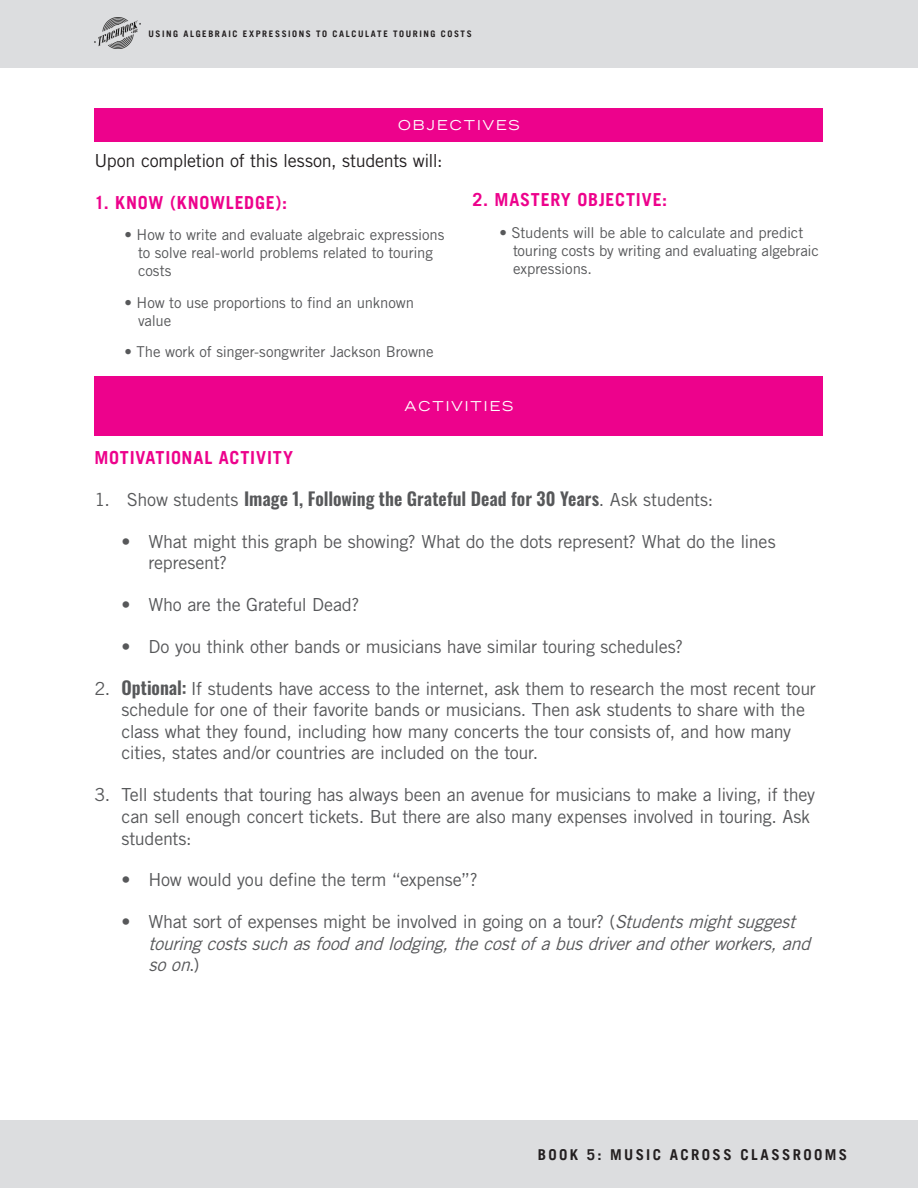
<style>
.page{position:relative;width:918px;height:1188px;background:#fff}
.page>*{position:absolute;margin:0;border:0;box-sizing:border-box;transform-origin:0 0}
.t1{font:18px/21.6px "Trade Gothic LT Std";letter-spacing:-.02em;color:#57585a}
.t2{font:italic 18px/21.6px "Trade Gothic LT Std";color:#57585a}
.t3{font:600 18px "Oswald";color:#57585a}
.PINK_SECTION_HEADER{font:700 18px "Trade Gothic LT";letter-spacing:.045em;color:#ed028c}
.BODY_COPY{font:18px "Trade Gothic LT Std";letter-spacing:-.02em;color:#231f20}
.INDENTED_BULLETS{font:15px/18px "Trade Gothic LT Std";letter-spacing:-.01em;color:#57585a}
.t4{font:700 15px "Trade Gothic LT";letter-spacing:.16em;color:#231f20}
.HEADER_IN_PINK_BAR{font:expanded 13.5px "Trade Gothic LT";letter-spacing:.15em;color:#fff}
.t5{font:700 9px "Trade Gothic LT";letter-spacing:.18em;color:#231f20}
.s1{font-family:"Trade Gothic LT Std";font-weight:400}
.s2{font-family:"Oswald";font-weight:600}
.s3{font-style:normal}
</style>
<div class="page">
<div style="left:0;top:0;width:918px;height:68px;background:#dcdddf"></div>
<img style="left:94px;top:18px;width:46px;height:30px">
<div style="left:0;top:1120px;width:918px;height:68px;background:#dcdddf"></div>
<div style="left:94px;top:108px;width:730px;height:34px;background:#ed028c"></div>
<div style="left:94px;top:376px;width:730px;height:60px;background:#ed028c"></div>
<p class="t5" style="left:148px;top:28px;width:325px">USING ALGEBRAIC EXPRESSIONS TO CALCULATE TOURING COSTS</p>
<p class="HEADER_IN_PINK_BAR" style="left:398px;top:116px;width:123px">OBJECTIVES</p>
<p class="BODY_COPY" style="left:94px;top:149px;width:350px">Upon completion of this lesson, students will:</p>
<p class="PINK_SECTION_HEADER" style="left:94px;top:191px;width:194px">1. KNOW (KNOWLEDGE):</p>
<p class="INDENTED_BULLETS" style="left:138px;top:226px;width:308px;text-indent:-14px">• How to write and evaluate algebraic expressions to solve real-world problems related to touring costs</p>
<p class="INDENTED_BULLETS" style="left:138px;top:293px;width:278px;text-indent:-14px">• How to use proportions to find an unknown value</p>
<p class="INDENTED_BULLETS" style="left:124px;top:343px;width:311px">• The work of singer-songwriter Jackson Browne</p>
<p class="PINK_SECTION_HEADER" style="left:472px;top:189px;width:196px">2. MASTERY OBJECTIVE:</p>
<p class="INDENTED_BULLETS" style="left:513px;top:223px;width:307px;text-indent:-14px">• Students will be able to calculate and predict touring costs by writing and evaluating algebraic expressions.</p>
<p class="HEADER_IN_PINK_BAR" style="left:405px;top:397px;width:110px">ACTIVITIES</p>
<p class="PINK_SECTION_HEADER" style="left:94px;top:446px;width:200px">MOTIVATIONAL ACTIVITY</p>
<p class="t3" style="left:94px;top:489px;width:620px"><span class="s1">1. Show students</span> Image 1, Following the Grateful Dead for 30 Years<span class="s1">. Ask students:</span></p>
<p class="t1" style="left:148px;top:530px;width:629px;text-indent:-27px">• What might this graph be showing? What do the dots represent? What do the lines represent?</p>
<p class="t1" style="left:122px;top:594px;width:239px">• Who are the Grateful Dead?</p>
<p class="t1" style="left:122px;top:635px;width:563px">• Do you think other bands or musicians have similar touring schedules?</p>
<p class="t1" style="left:122px;top:677px;width:696px;text-indent:-27px">2. <span class="s2">Optional:</span> If students have access to the internet, ask them to research the most recent tour schedule for one of their favorite bands or musicians. Then ask students to share with the class what they found, including how many concerts the tour consists of, and how many cities, states and/or countries are included on the tour.</p>
<p class="t1" style="left:122px;top:784px;width:695px;text-indent:-27px">3. Tell students that touring has always been an avenue for musicians to make a living, if they can sell enough concert tickets. But there are also many expenses involved in touring. Ask students:</p>
<p class="t1" style="left:122px;top:869px;width:358px">• How would you define the term “expense”?</p>
<p class="t2" style="left:148px;top:911px;width:669px;text-indent:-27px"><span class="s3">• What sort of expenses might be involved in going on a tour? (</span>Studentsmightsuggest touringcostssuchasfoodandlodging,thecostofabusdriverandotherworkers,and soon<span class="s3">. )</span></p>
<p class="t4" style="left:538px;top:1145px;width:311px">BOOK 5: MUSIC ACROSS CLASSROOMS</p>
</div>
